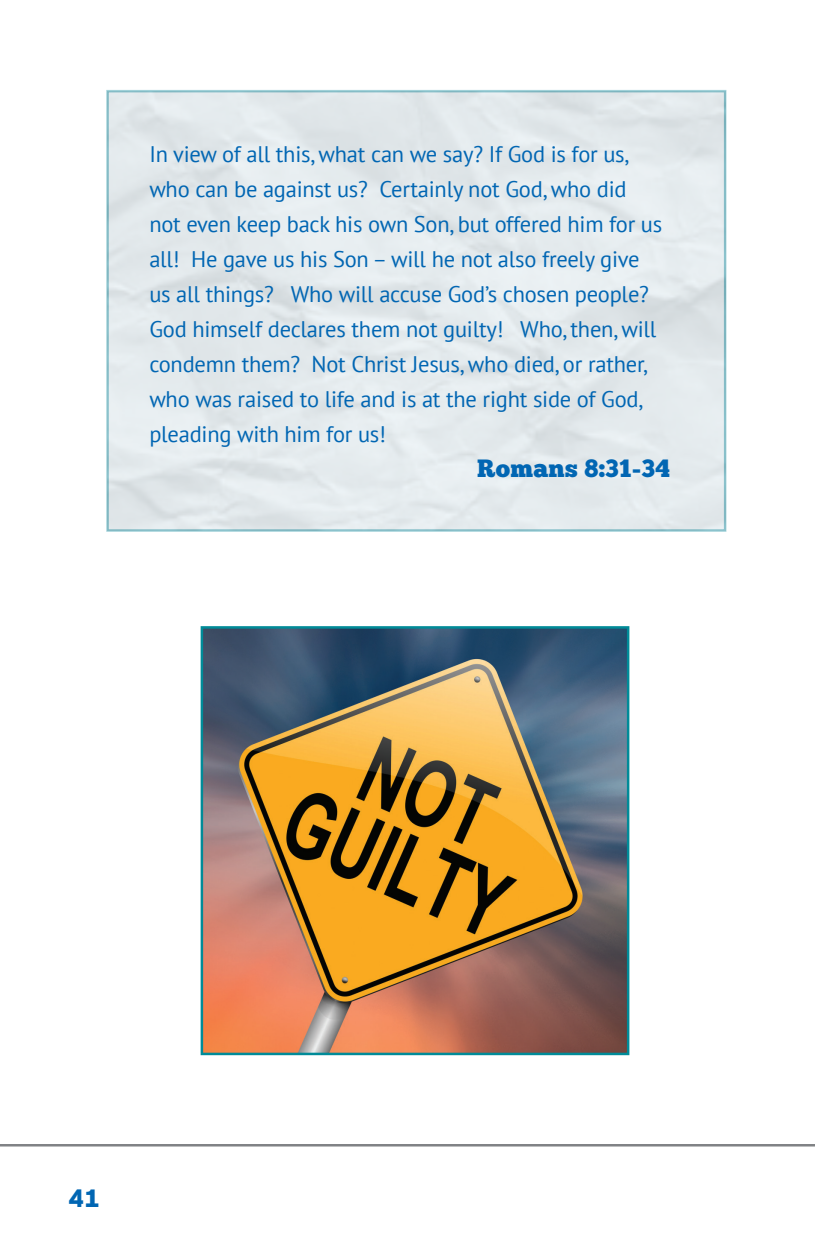
<style>
.page{position:relative;width:815px;height:1241px;background:#fff}
.page>*{position:absolute;margin:0;border:0;box-sizing:border-box;transform-origin:0 0}
.t1{font:25px "Chunk Five";letter-spacing:.01em;color:#0166b3}
.t2{font:900 25px "Interstate Mono";color:#0166b3}
.t3{font:22.5px/35px "PT Sans";letter-spacing:-.01em;color:#0166b3}
</style>
<div class="page">
<svg style="left:0;top:1144px;width:815px;height:3px;background:#949698"></svg>
<div style="left:106px;top:90px;width:620px;height:441px;background:#e3eaed;border:2px solid #87c5ce"></div>
<img style="left:204px;top:629px;width:422px;height:422px">
<div style="left:201px;top:626px;width:428px;height:428px;border:2px solid #008b98"></div>
<p class="t3" style="left:149px;top:136px;width:514px">In view of all this, what can we say? If God is for us, who can be against us? Certainly not God, who did not even keep back his own Son, but offered him for us all! He gave us his Son – will he not also freely give us all things? Who will accuse God’s chosen people?<br>God himself declares them not guilty! Who, then, will condemn them? Not Christ Jesus, who died, or rather, who was raised to life and is at the right side of God, pleading with him for us!</p>
<p class="t1" style="left:477px;top:453px;width:194px">Romans 8:31-34</p>
<p class="t2" style="left:69px;top:1183px;width:33px">41</p>
</div>
